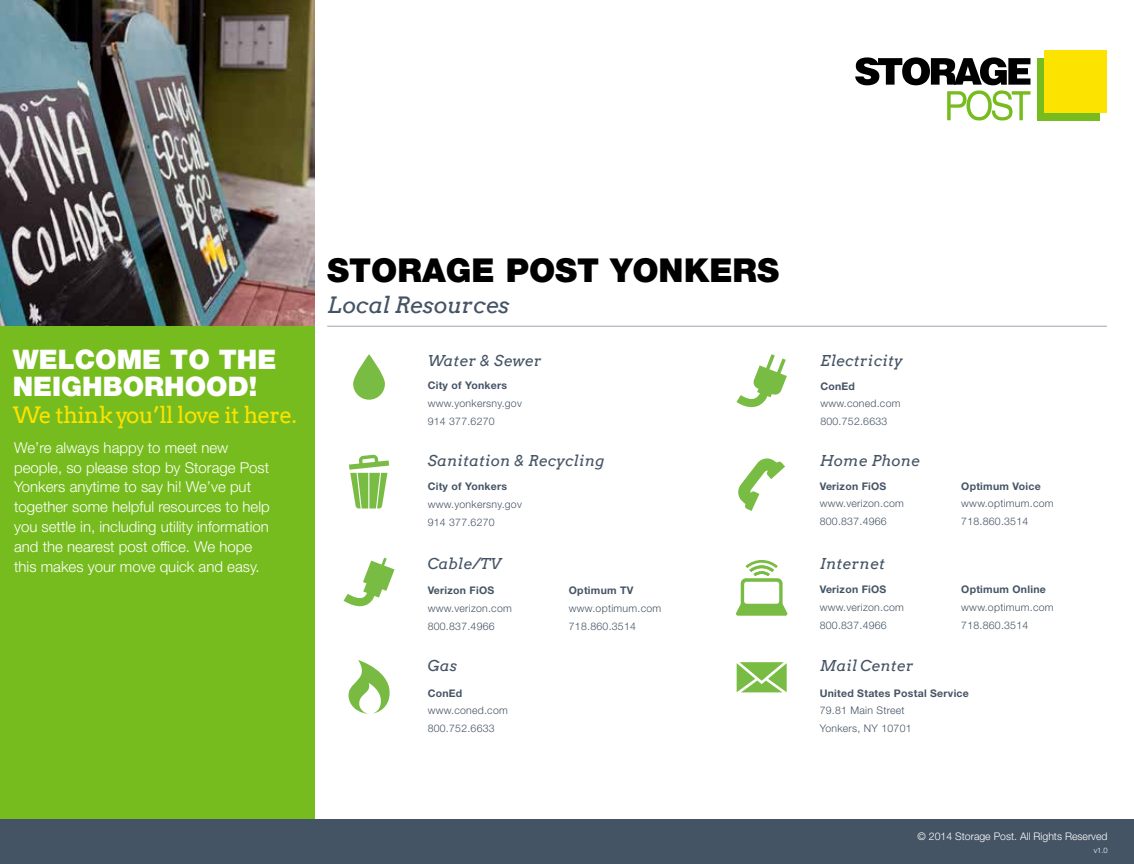
<style>
.page{position:relative;width:1134px;height:864px;background:#fff}
.page>*{position:absolute;margin:0;border:0;box-sizing:border-box;transform-origin:0 0}
.t1{font:900 33px "Helvetica Neue LT Std";color:#000}
.t2{font:900 27px/27px "Helvetica Neue LT Std";color:#fff}
.t3{font:22.5px "Arvo";letter-spacing:-.025em;color:#fce300}
.t4{font:italic 22.5px "Arvo";color:#455465}
.t5{font:300 15px/19.8px "Helvetica Neue LT Std";color:#fff}
.t6{font:italic 15px "Arvo";letter-spacing:.025em;color:#455465}
.t7{font:300 10.5px/17.9px "Helvetica Neue LT Std";letter-spacing:.025em;color:#455465}
.t8{font:700 10.5px "Helvetica Neue LT Std";letter-spacing:.025em;color:#455465}
.t9{font:300 10.5px "Helvetica Neue LT Std";color:#fff}
.t10{font:300 7.5px "Helvetica Neue LT Std";color:#fff}
</style>
<div class="page">
<img style="left:0;top:0;width:314px;height:326px">
<div style="left:0;top:326px;width:314px;height:538px;background:#77bc1f"></div>
<div style="left:0;top:820px;width:1134px;height:44px;background:#455465"></div>
<svg style="left:344px;top:558px;width:51px;height:49px"></svg>
<svg style="left:349px;top:455px;width:40px;height:54px"></svg>
<svg style="left:736px;top:354px;width:51px;height:53px"></svg>
<svg style="left:738px;top:458px;width:47px;height:53px"></svg>
<svg style="left:736px;top:560px;width:52px;height:56px"></svg>
<svg style="left:737px;top:662px;width:50px;height:30px"></svg>
<svg style="left:348px;top:660px;width:42px;height:54px"></svg>
<svg style="left:353px;top:354px;width:32px;height:46px"></svg>
<hr style="left:327px;top:326px;width:780px;height:1px;background:#455465">
<svg style="left:855px;top:57px;width:175px;height:64px"></svg>
<div style="left:1037px;top:58px;width:63px;height:62px;background:#77bc1f"></div>
<div style="left:1045px;top:51px;width:62px;height:62px;background:#fce300"></div>
<h2 class="t2" style="left:13px;top:346px;width:265px">WELCOME TO THE<br>NEIGHBORHOOD!</h2>
<h3 class="t3" style="left:13px;top:402px;width:286px">We think you’ll love it here.</h3>
<p class="t5" style="left:14px;top:437px;width:257px">We’re always happy to meet new people, so please stop by Storage Post Yonkers anytime to say hi! We’ve put together some helpful resources to help you settle in, including utility information and the nearest post office. We hope this makes your move quick and easy.</p>
<h1 class="t1" style="left:327px;top:251px;width:453px">STORAGE POST YONKERS</h1>
<h3 class="t4" style="left:327px;top:292px;width:184px">Local Resources</h3>
<h3 class="t6" style="left:428px;top:352px;width:115px">Water &amp; Sewer</h3>
<p class="t8" style="left:428px;top:379px;width:81px">City of Yonkers</p>
<p class="t7" style="left:428px;top:394px;width:96px">www.yonkersny.gov<br>914 377.6270</p>
<h3 class="t6" style="left:428px;top:452px;width:178px">Sanitation &amp; Recycling</h3>
<p class="t8" style="left:428px;top:480px;width:81px">City of Yonkers</p>
<p class="t7" style="left:428px;top:495px;width:96px">www.yonkersny.gov<br>914 377.6270</p>
<h3 class="t6" style="left:428px;top:555px;width:75px">Cable/TV</h3>
<p class="t8" style="left:428px;top:584px;width:68px">Verizon FiOS</p>
<p class="t7" style="left:428px;top:599px;width:86px">www.verizon.com<br>800.837.4966</p>
<h3 class="t6" style="left:428px;top:657px;width:31px">Gas</h3>
<p class="t8" style="left:428px;top:686px;width:36px">ConEd</p>
<p class="t7" style="left:428px;top:702px;width:82px">www.coned.com<br>800.752.6633</p>
<p class="t8" style="left:569px;top:584px;width:66px">Optimum TV</p>
<p class="t7" style="left:569px;top:599px;width:94px">www.optimum.com<br>718.860.3514</p>
<h3 class="t6" style="left:820px;top:352px;width:84px">Electricity</h3>
<p class="t8" style="left:820px;top:379px;width:36px">ConEd</p>
<p class="t7" style="left:820px;top:395px;width:82px">www.coned.com<br>800.752.6633</p>
<h3 class="t6" style="left:820px;top:452px;width:102px">Home Phone</h3>
<p class="t8" style="left:820px;top:479px;width:68px">Verizon FiOS</p>
<p class="t7" style="left:820px;top:495px;width:86px">www.verizon.com<br>800.837.4966</p>
<h3 class="t6" style="left:820px;top:555px;width:66px">Internet</h3>
<p class="t8" style="left:820px;top:583px;width:68px">Verizon FiOS</p>
<p class="t7" style="left:820px;top:598px;width:86px">www.verizon.com<br>800.837.4966</p>
<h3 class="t6" style="left:820px;top:657px;width:95px">Mail Center</h3>
<p class="t8" style="left:961px;top:479px;width:81px">Optimum Voice</p>
<p class="t7" style="left:961px;top:495px;width:94px">www.optimum.com<br>718.860.3514</p>
<p class="t8" style="left:961px;top:583px;width:86px">Optimum Online</p>
<p class="t7" style="left:961px;top:598px;width:94px">www.optimum.com<br>718.860.3514</p>
<p class="t8" style="left:820px;top:686px;width:151px">United States Postal Service</p>
<p class="t7" style="left:820px;top:702px;width:93px">79.81 Main Street<br>Yonkers, NY 10701</p>
<p class="t9" style="left:918px;top:830px;width:192px">© 2014 Storage Post. All Rights Reserved</p>
<p class="t10" style="left:1094px;top:846px;width:15px">v1.0</p>
</div>
